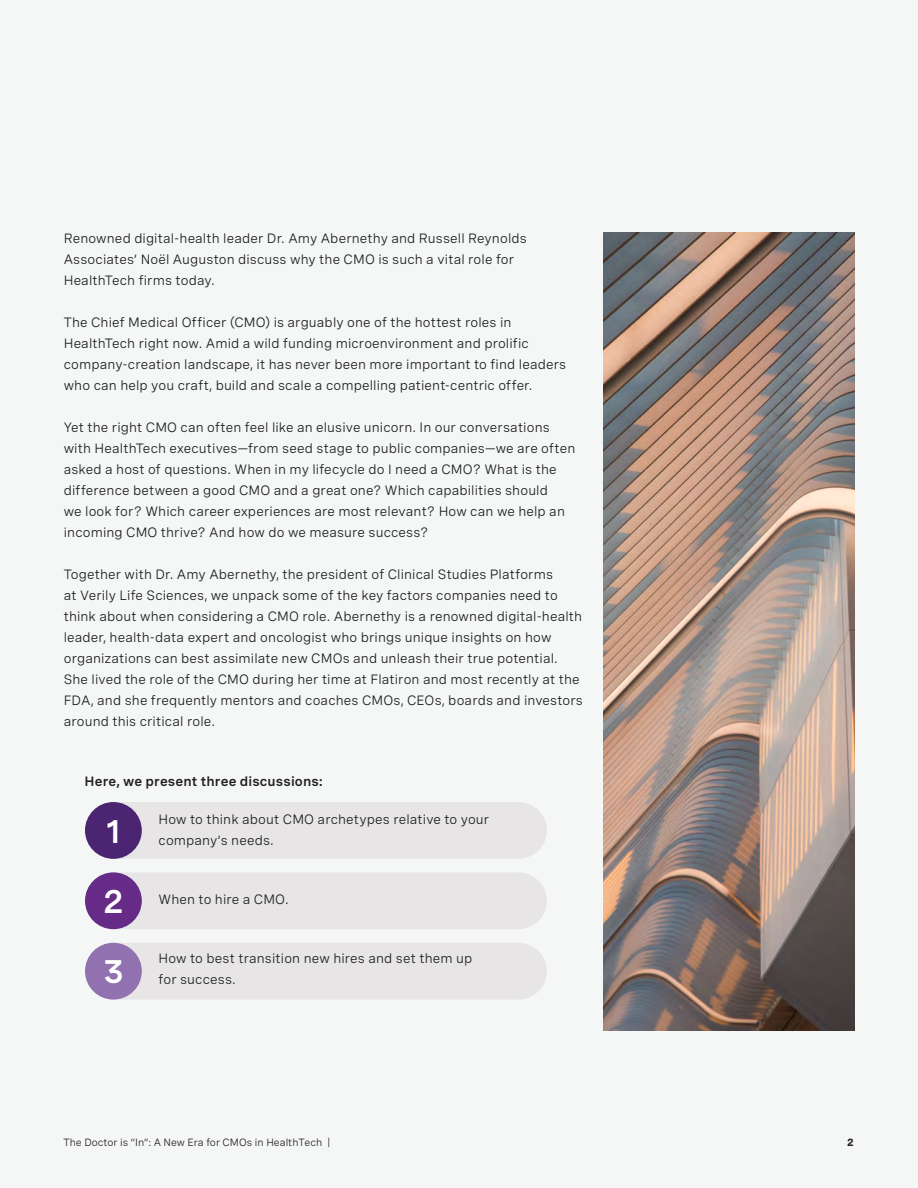
<style>
.page{position:relative;width:918px;height:1188px;background:#f5f7f7}
.page>*{position:absolute;margin:0;border:0;box-sizing:border-box;transform-origin:0 0}
.t1{font:600 33px/70.2px "Spezia";color:#fff;text-align:justify}
.Body_span_2{font:13.5px/21px "Spezia";letter-spacing:.01em;color:#1d1e1d}
.t2{font:13.5px/21px "Spezia";letter-spacing:.01em;color:#20201f}
.t3{font:600 13.5px "Spezia";letter-spacing:.01em;color:#20201f}
.Document_Footer{font:10.5px "Spezia";color:#231f20}
.Document_Footer-2{font:700 10.5px "Spezia";color:#231f20}
</style>
<div class="page">
<div style="left:85px;top:802px;width:462px;height:57px;background:#e7e5e6;border-radius:28px"></div>
<div style="left:85px;top:872px;width:462px;height:57px;background:#e7e5e6;border-radius:28px"></div>
<div style="left:85px;top:943px;width:462px;height:57px;background:#e7e5e6;border-radius:28px"></div>
<div style="left:85px;top:802px;width:57px;height:57px;background:#4b2572;border-radius:50%"></div>
<div style="left:85px;top:872px;width:57px;height:57px;background:#652b86;border-radius:50%"></div>
<div style="left:85px;top:943px;width:57px;height:57px;background:#9171b0;border-radius:50%"></div>
<img style="left:604px;top:233px;width:250px;height:798px">
<p class="Body_span_2" style="left:64px;top:227px;width:465px">Renowned digital-health leader Dr. Amy Abernethy and Russell Reynolds<br>Associates’ Noël Auguston discuss why the CMO is such a vital role for<br>HealthTech firms today.</p>
<p class="Body_span_2" style="left:64px;top:311px;width:504px">The Chief Medical Officer (CMO) is arguably one of the hottest roles in HealthTech right now. Amid a wild funding microenvironment and prolific company-creation landscape, it has never been more important to find leaders who can help you craft, build and scale a compelling patient-centric offer.</p>
<p class="Body_span_2" style="left:64px;top:416px;width:513px">Yet the right CMO can often feel like an elusive unicorn. In our conversations with HealthTech executives—from seed stage to public companies—we are often asked a host of questions. When in my lifecycle do I need a CMO? What is the difference between a good CMO and a great one? Which capabilities should<br>we look for? Which career experiences are most relevant? How can we help an incoming CMO thrive? And how do we measure success?</p>
<p class="Body_span_2" style="left:64px;top:563px;width:521px">Together with Dr. Amy Abernethy, the president of Clinical Studies Platforms<br>at Verily Life Sciences, we unpack some of the key factors companies need to think about when considering a CMO role. Abernethy is a renowned digital-health leader, health-data expert and oncologist who brings unique insights on how organizations can best assimilate new CMOs and unleash their true potential.<br>She lived the role of the CMO during her time at Flatiron and most recently at the FDA, and she frequently mentors and coaches CMOs, CEOs, boards and investors around this critical role.</p>
<p class="t3" style="left:85px;top:771px;width:240px">Here, we present three discussions:</p>
<p class="t2" style="left:159px;top:807px;width:332px">How to think about CMO archetypes relative to your company’s needs.</p>
<p class="t1" style="left:103px;top:793px;width:22px">1<br>2<br>3</p>
<p class="t2" style="left:159px;top:888px;width:132px">When to hire a CMO.</p>
<p class="t2" style="left:159px;top:947px;width:315px">How to best transition new hires and set them up for success.</p>
<p class="Document_Footer" style="left:63px;top:1134px;width:268px">The Doctor is “In”: A New Era for CMOs in HealthTech |</p>
<p class="Document_Footer-2" style="left:847px;top:1134px;width:8px">2</p>
</div>
